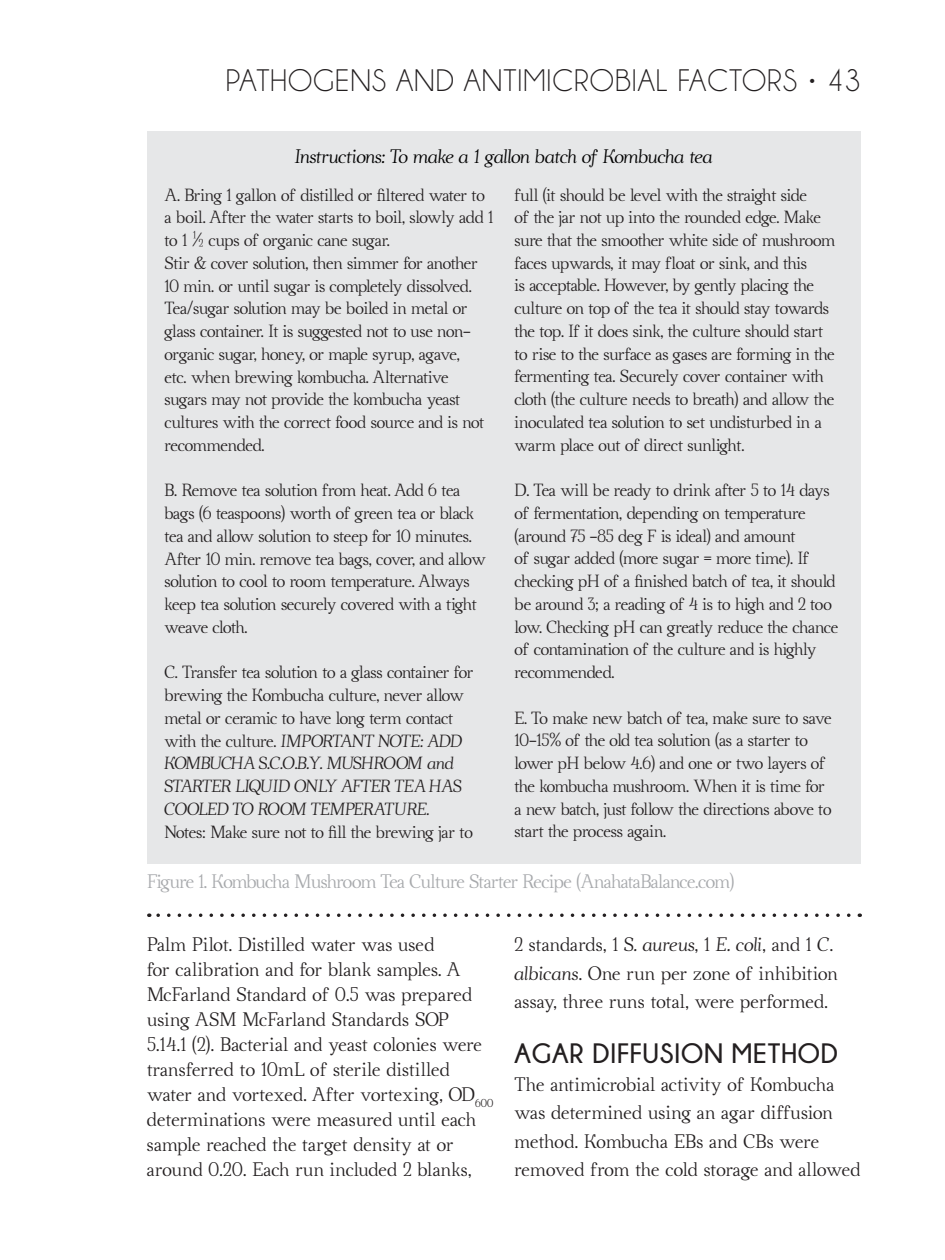
<style>
.page{position:relative;width:945px;height:1260px;background:#fff}
.page>*{position:absolute;margin:0;border:0;box-sizing:border-box;transform-origin:0 0}
.t1{font:31.5px "Champagne&Limousines";letter-spacing:.03em;color:#231f20}
.t2{font:700 28px "Champagne&Limousines";letter-spacing:.03em;color:#231f20}
.t3{font:17.5px/25px "Ahellya";letter-spacing:.005em;color:#231f20}
.t4{font:17.5px/25px "Ahellya 2";letter-spacing:.005em;color:#231f20}
.t5{font:17.5px "Ahellya";letter-spacing:-.025em;color:#a7a9ac}
.t6{font:italic 17.5px "Ahellya";letter-spacing:-.01em;color:#000}
.t7{font:15.75px/22.8px "Ahellya";letter-spacing:-.025em;color:#231f20}
.t8{font:15.75px/22.8px "Ahellya 2";letter-spacing:-.025em;color:#231f20}
.t9{font:italic 15.75px/22.8px "Ahellya";letter-spacing:-.01em;color:#231f20}
.s1{font-family:"Ahellya 2";font-style:normal}
.s2{font-style:italic}
.s3{font-family:"Ahellya 2"}
</style>
<div class="page">
<div style="left:147px;top:131px;width:714px;height:732px;background:#e6e7e8"></div>
<svg style="left:149px;top:914px;width:700px;height:3px"></svg>
<h1 class="t1" style="left:226px;top:64px;width:637px">PATHOGENS AND ANTIMICROBIAL FACTORS • 43</h1>
<p class="t6" style="left:295px;top:145px;width:419px">Instructions: To make a 1 gallon batch of Kombucha tea</p>
<p class="t7" style="left:165px;top:183px;width:330px">A. Bring 1 gallon of distilled or filtered water to a boil. After the water starts to boil, slowly add 1 to 1 ½ cups of organic cane sugar.<br>Stir &amp; cover solution, then simmer for another 10 min. or until sugar is completely dissolved.</p>
<p class="t8" style="left:165px;top:297px;width:304px">Tea/sugar solution may be boiled in metal or</p>
<p class="t7" style="left:165px;top:320px;width:308px">glass container. It is suggested not to use non&shy;organic sugar, honey, or maple syrup, agave,</p>
<p class="t8" style="left:165px;top:365px;width:297px">etc. when brewing kombucha. Alternative sugars may not provide the kombucha yeast</p>
<p class="t7" style="left:165px;top:411px;width:321px">cultures with the correct food source and is not</p>
<p class="t8" style="left:165px;top:433px;width:102px">recommended.</p>
<p class="t7" style="left:165px;top:479px;width:323px">B. Remove tea solution from heat. Add 6 tea bags (6 teaspoons) worth of green tea or black tea and allow solution to steep for 10 minutes.<br>After 10 min. remove tea bags, cover, and allow</p>
<p class="t8" style="left:165px;top:570px;width:314px">solution to cool to room temperature. Always keep tea solution securely covered with a tight weave cloth.</p>
<p class="t7" style="left:165px;top:661px;width:310px">C. Transfer tea solution to a glass container for brewing the Kombucha culture, never allow</p>
<p class="t8" style="left:165px;top:706px;width:290px">metal or ceramic to have long term contact</p>
<p class="t9" style="left:165px;top:729px;width:299px"><span class="s1">with the culture.</span> IMPORTANT NOTE: ADD KOMBUCHA S.C.O.B.Y. MUSHROOM and STARTER LIQUID ONLY AFTER TEA HAS COOLED TO ROOM TEMPERATURE.</p>
<p class="t7" style="left:165px;top:820px;width:310px">Notes: Make sure not to fill the brewing jar to</p>
<p class="t7" style="left:515px;top:183px;width:322px">full (it should be level with the straight side<br>of the jar not up into the rounded edge. Make sure that the smoother white side of mushroom faces upwards, it may float or sink, and this<br>is acceptable. However, by gently placing the culture on top of the tea it should stay towards the top. If it does sink, the culture should start to rise to the surface as gases are forming in the fermenting tea. Securely cover container with cloth (the culture needs to breath) and allow the</p>
<p class="t8" style="left:515px;top:410px;width:309px">inoculated tea solution to set undisturbed in a</p>
<p class="t7" style="left:515px;top:433px;width:231px">warm place out of direct sunlight.</p>
<p class="t7" style="left:515px;top:479px;width:325px">D. Tea will be ready to drink after 5 to 14 days of fermentation, depending on temperature (around 75 -85 deg F is ideal) and amount<br>of sugar added (more sugar = more time). If checking pH of a finished batch of tea, it should be around 3; a reading of 4 is to high and 2 too low. Checking pH can greatly reduce the chance of contamination of the culture and is highly</p>
<p class="t8" style="left:515px;top:661px;width:102px">recommended.</p>
<p class="t7" style="left:515px;top:706px;width:319px">E. To make new batch of tea, make sure to save 10-15% of the old tea solution (as a starter to lower pH below 4.6) and one or two layers of the kombucha mushroom. When it is time for a new batch, just follow the directions above to</p>
<p class="t8" style="left:515px;top:820px;width:153px">start the process again.</p>
<p class="t5" style="left:147px;top:870px;width:589px">Figure 1. Kombucha Mushroom Tea Culture Starter Recipe (AnahataBalance.com)</p>
<p class="t3" style="left:147px;top:932px;width:348px">Palm Pilot. Distilled water was used<br>for calibration and for blank samples. A McFarland Standard of 0.5 was prepared using ASM McFarland Standards SOP<br>5.14.1 (2). Bacterial and yeast colonies were transferred to 10mL of sterile distilled water and vortexed. After vortexing, OD<sub>600</sub></p>
<p class="t4" style="left:147px;top:1107px;width:331px">determinations were measured until each sample reached the target density at or</p>
<p class="t3" style="left:147px;top:1157px;width:326px">around 0.20. Each run included 2 blanks,</p>
<p class="t3" style="left:514px;top:930px;width:325px;line-height:28.3px">2 standards, 1 <span class="s2">S. aureus</span>, 1 <span class="s2">E. coli</span>, and 1 <span class="s2">C</span><span class="s3">. </span><span class="s2">albicans</span>. One run per zone of inhibition assay, three runs total, were performed.</p>
<h2 class="t2" style="left:515px;top:1037px;width:325px">AGAR DIFFUSION METHOD</h2>
<p class="t3" style="left:515px;top:1070px;width:347px;line-height:28.3px">The antimicrobial activity of Kombucha was determined using an agar diffusion method. Kombucha EBs and CBs were removed from the cold storage and allowed</p>
</div>
